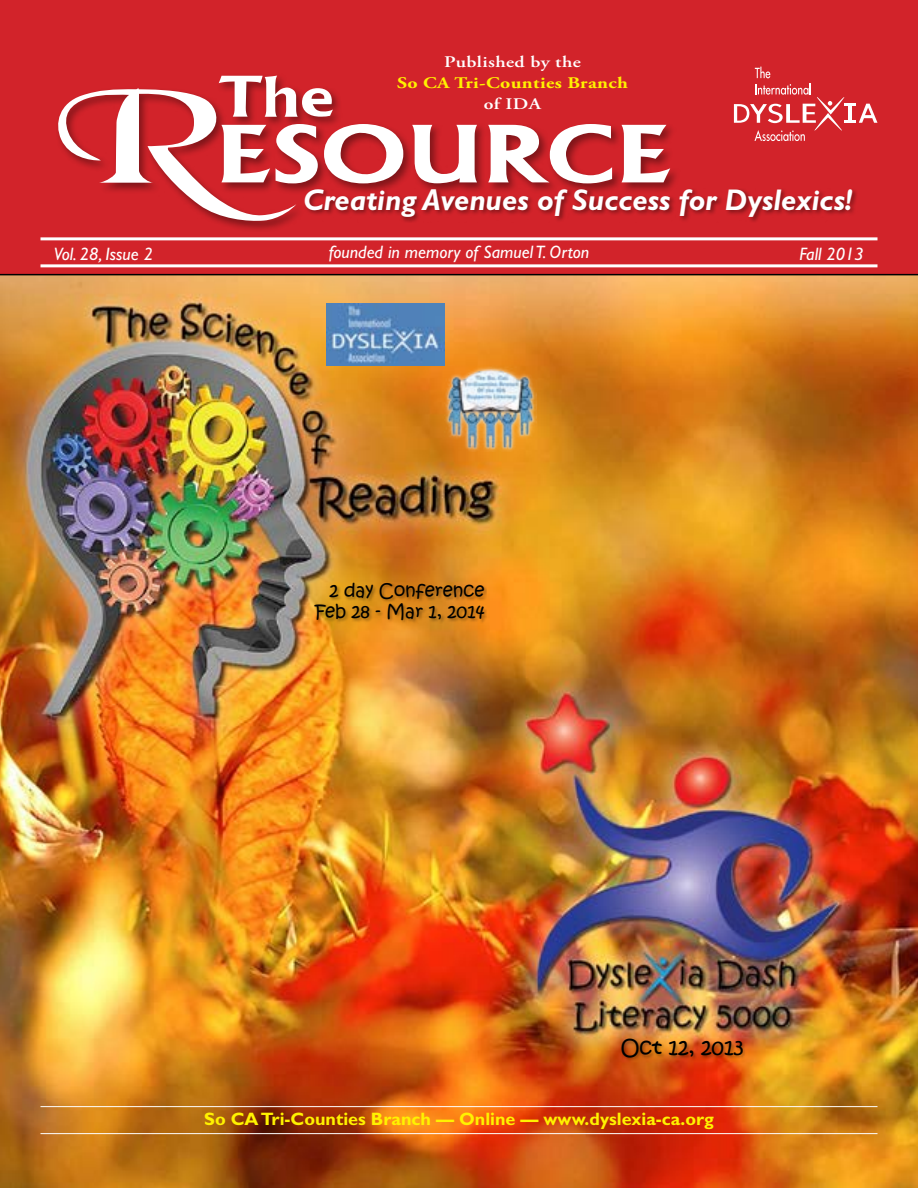
<style>
.page{position:relative;width:918px;height:1188px;background:#fff}
.page>*{position:absolute;margin:0;border:0;box-sizing:border-box;transform-origin:0 0}
.t1{font:italic 700 30px "Gill Sans Std";color:#fff}
.t2{font:21px "Kristen ITC";color:#000}
.t3{font:italic 18px "Gill Sans Std";color:#fff}
.t4{font:700 18px "Gill Sans Std";color:#fff200}
.t5{font:18px/21.6px "Kristen ITC";color:#000;text-align:right}
.t6{font:700 16.2px "Adobe Garamond Pro";letter-spacing:.02em;color:#fff200;scale:1.22 1}
.t7{font:600 16.2px "Adobe Garamond Pro";letter-spacing:.02em;color:#fff;scale:1.22 1}
</style>
<div class="page">
<img style="left:0;top:275px;width:918px;height:913px">
<div style="left:0;top:0;width:918px;height:275px;background:#d2232a"></div>
<svg style="left:734px;top:67px;width:143px;height:74px;background:#d84046"></svg>
<div style="left:56px;top:73px;width:625px;height:159px;background:#000;opacity:.4"></div>
<svg style="left:622px;top:125px;width:48px;height:57px"></svg>
<svg style="left:54px;top:76px;width:349px;height:146px"></svg>
<svg style="left:412px;top:125px;width:65px;height:58px"></svg>
<svg style="left:488px;top:124px;width:124px;height:59px"></svg>
<div style="left:304px;top:188px;width:554px;height:35px;background:#000;opacity:.4"></div>
<hr style="left:40px;top:1106px;width:838px;height:1px;background:#fff">
<hr style="left:40px;top:237px;width:838px;height:3px;background:#fff">
<hr style="left:40px;top:1133px;width:838px;height:1px;background:#fff">
<hr style="left:40px;top:264px;width:838px;height:3px;background:#fff">
<img style="left:326px;top:304px;width:119px;height:62px">
<div style="left:313px;top:583px;width:174px;height:41px;background:#000;opacity:.3"></div>
<img style="left:445px;top:366px;width:92px;height:86px">
<div style="left:622px;top:1040px;width:124px;height:21px;background:#000;opacity:.3"></div>
<p class="t7" style="left:444px;top:53px;width:113px">Published by the</p>
<p class="t6" style="left:397px;top:74px;width:191px">So CA Tri-Counties Branch</p>
<p class="t7" style="left:484px;top:95px;width:49px">of IDA</p>
<h1 class="t1" style="left:303px;top:183px;width:551px">Creating Avenues of Success for Dyslexics!</h1>
<p class="t3" style="left:54px;top:243px;width:101px">Vol. 28, Issue 2</p>
<p class="t3" style="left:329px;top:242px;width:262px">founded in memory of Samuel T. Orton</p>
<p class="t3" style="left:799px;top:243px;width:66px">Fall 2013</p>
<p class="t5" style="left:315px;top:580px;width:171px">2 day Conference<br>Feb 28 - Mar 1, 2014</p>
<p class="t2" style="left:621px;top:1033px;width:124px">Oct 12, 2013</p>
<p class="t4" style="left:204px;top:1108px;width:511px">So CA Tri-Counties Branch — Online — www.dyslexia-ca.org</p>
</div>
